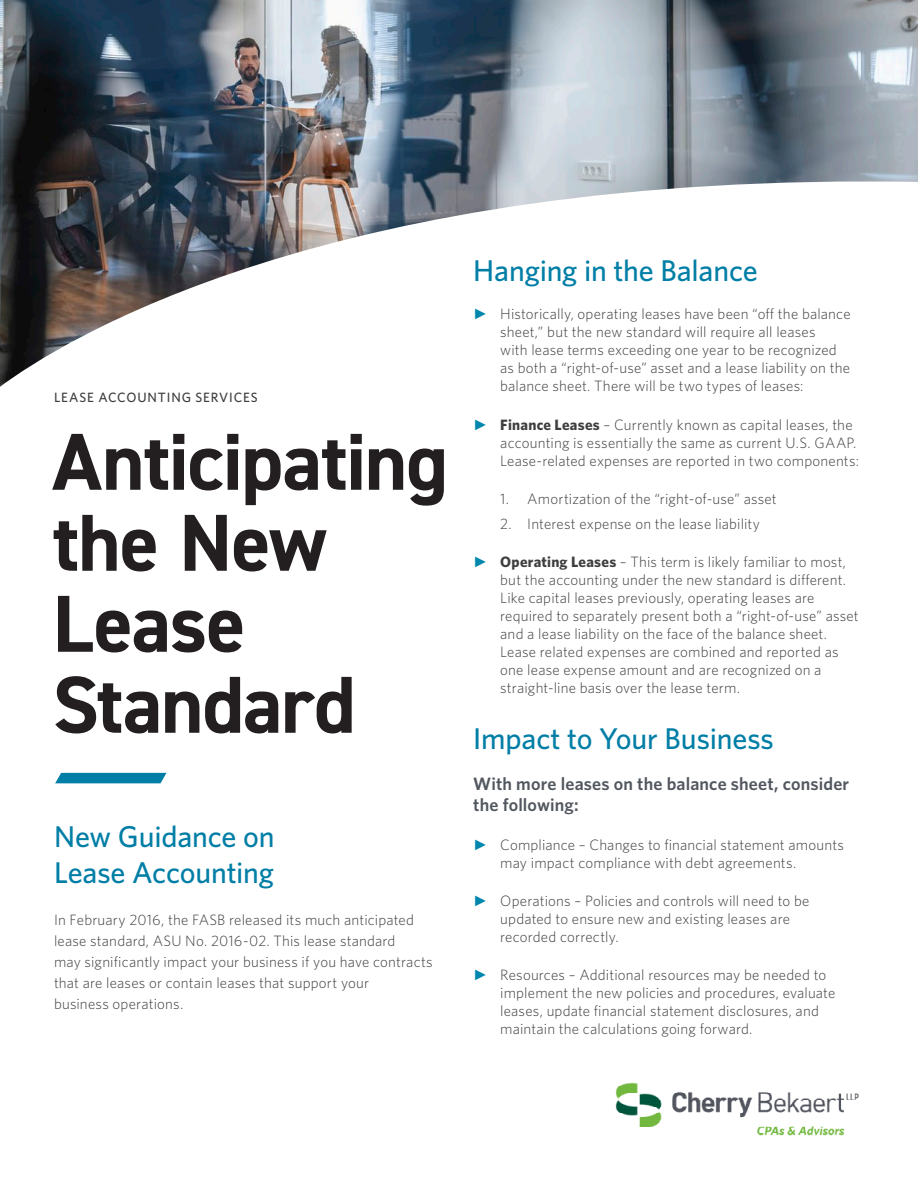
<style>
.page{position:relative;width:918px;height:1188px;background:#fff}
.page>*{position:absolute;margin:0;border:0;box-sizing:border-box;transform-origin:0 0}
.t1{font:700 81px/81px "DIN2014";letter-spacing:-.015em;color:#231f20}
.t2{font:500 30px/36px "Whitney";letter-spacing:-.005em;color:#007ea6}
.t3{font:600 18px/21px "Whitney";letter-spacing:.01em;color:#52575f}
.t4{font:300 15px/18px "Whitney";letter-spacing:.01em;color:#3e3e3f}
.t5{font:500 13.5px "Whitney";letter-spacing:.065em;color:#3e3e3f}
.s1{font-family:"Arial";font-weight:900;color:#0087ad}
.s2{font-weight:700}
</style>
<div class="page">
<img style="left:0;top:0;width:918px;height:387px">
<svg style="left:55px;top:773px;width:111px;height:10px"></svg>
<img style="left:615px;top:1082px;width:244px;height:54px">
<p class="t5" style="left:54px;top:388px;width:205px">LEASE ACCOUNTING SERVICES</p>
<h1 class="t1" style="left:52px;top:420px;width:397px">Anticipating the New<br>Lease<br>Standard</h1>
<h2 class="t2" style="left:54px;top:819px;width:222px">New Guidance on<br>Lease Accounting</h2>
<p class="t4" style="left:54px;top:909px;width:380px;line-height:21px">In February 2016, the FASB released its much anticipated lease standard, ASU No. 2016-02. This lease standard<br>may significantly impact your business if you have contracts that are leases or contain leases that support your<br>business operations.</p>
<h2 class="t2" style="left:473px;top:252px;width:286px">Hanging in the Balance</h2>
<p class="t4" style="left:500px;top:305px;width:352px;text-indent:-27px"><span class="s1">►</span> Historically, operating leases have been “off the balance sheet,” but the new standard will require all leases<br>with lease terms exceeding one year to be recognized as both a “right-of-use” asset and a lease liability on the balance sheet. There will be two types of leases:</p>
<p class="t4" style="left:500px;top:415px;width:360px;text-indent:-27px"><span class="s1">►</span> <span class="s2">Finance Leases</span> – Currently known as capital leases, the accounting is essentially the same as current U.S. GAAP.<br>Lease-related expenses are reported in two components:</p>
<p class="t4" style="left:500px;top:489px;width:278px">1. Amortization of the “right-of-use” asset</p>
<p class="t4" style="left:500px;top:514px;width:261px">2. Interest expense on the lease liability</p>
<p class="t4" style="left:500px;top:552px;width:360px;text-indent:-27px"><span class="s1">►</span> <span class="s2">Operating Leases</span> – This term is likely familiar to most, but the accounting under the new standard is different.<br>Like capital leases previously, operating leases are required to separately present both a “right-of-use” asset and a lease liability on the face of the balance sheet.<br>Lease related expenses are combined and reported as one lease expense amount and are recognized on a straight-line basis over the lease term.</p>
<h2 class="t2" style="left:473px;top:720px;width:302px">Impact to Your Business</h2>
<p class="t3" style="left:473px;top:773px;width:378px">With more leases on the balance sheet, consider the following:</p>
<p class="t4" style="left:500px;top:835px;width:345px;text-indent:-27px"><span class="s1">►</span> Compliance – Changes to financial statement amounts may impact compliance with debt agreements.</p>
<p class="t4" style="left:500px;top:891px;width:311px;text-indent:-27px"><span class="s1">►</span> Operations – Policies and controls will need to be updated to ensure new and existing leases are recorded correctly.</p>
<p class="t4" style="left:500px;top:965px;width:337px;text-indent:-27px"><span class="s1">►</span> Resources – Additional resources may be needed to implement the new policies and procedures, evaluate leases, update financial statement disclosures, and maintain the calculations going forward.</p>
</div>
